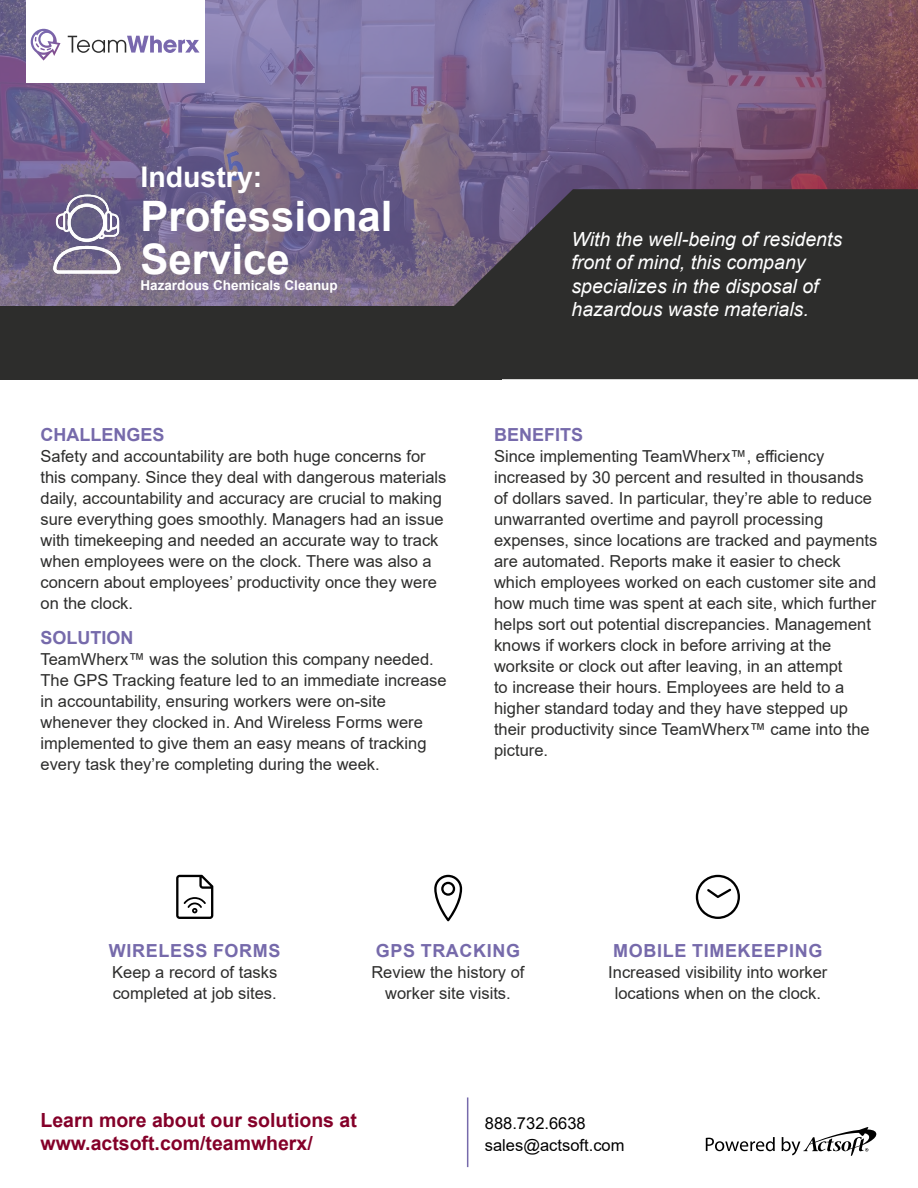
<style>
.page{position:relative;width:918px;height:1188px;background:#fff}
.page>*{position:absolute;margin:0;border:0;box-sizing:border-box;transform-origin:0 0}
.t1{font:700 42px/43.5px "Arial";color:#fff}
.t2{font:700 28.5px "Arial";color:#fff}
.t3{font:italic 19.5px/23.4px "Arial";color:#fff}
.t4{font:700 19.5px/23.4px "Arial";color:#840029}
.t5{font:700 18px "Arial";letter-spacing:.035em;color:#766aab}
.t6{font:700 18px "Arial";color:#766aab}
.t7{font:16.5px/21px "Arial";color:#2d2d2c}
.t8{font:16.5px/22.2px "Arial";color:#000}
.t9{font:700 13.5px "Arial";color:#fff}
</style>
<div class="page">
<hr style="left:467px;top:1097px;width:1px;height:70px;background:#766aab">
<svg style="left:706px;top:1137px;width:69px;height:14px"></svg>
<svg style="left:782px;top:1127px;width:94px;height:29px"></svg>
<svg style="left:0;top:0;width:918px;height:306px;background:#77648a"></svg>
<svg style="left:374px;top:189px;width:544px;height:190px;background:#39363b"></svg>
<div style="left:26px;top:0;width:178px;height:82px;background:#fff"></div>
<svg style="left:176px;top:875px;width:37px;height:44px"></svg>
<svg style="left:434px;top:875px;width:28px;height:46px"></svg>
<svg style="left:696px;top:875px;width:44px;height:44px"></svg>
<img style="left:40px;top:181px;width:92px;height:106px">
<div style="left:0;top:306px;width:502px;height:73px;background:#2d2d2c"></div>
<svg style="left:31px;top:29px;width:30px;height:32px"></svg>
<svg style="left:68px;top:36px;width:132px;height:17px"></svg>
<h2 class="t2" style="left:140px;top:157px;width:123px">Industry:</h2>
<h1 class="t1" style="left:140px;top:194px;width:254px">Professional<br>Service</h1>
<p class="t9" style="left:140px;top:276px;width:199px">Hazardous Chemicals Cleanup</p>
<p class="t6" style="left:40px;top:422px;width:126px">CHALLENGES</p>
<p class="t7" style="left:40px;top:445px;width:407px">Safety and accountability are both huge concerns for this company. Since they deal with dangerous materials daily, accountability and accuracy are crucial to making sure everything goes smoothly. Managers had an issue with timekeeping and needed an accurate way to track when employees were on the clock. There was also a concern about employees’ productivity once they were on the clock.</p>
<p class="t6" style="left:40px;top:625px;width:95px">SOLUTION</p>
<p class="t7" style="left:40px;top:649px;width:408px">TeamWherx™ was the solution this company needed.<br>The GPS Tracking feature led to an immediate increase in accountability, ensuring workers were on-site whenever they clocked in. And Wireless Forms were implemented to give them an easy means of tracking every task they’re completing during the week.</p>
<p class="t3" style="left:572px;top:227px;width:272px">With the well-being of residents front of mind, this company specializes in the disposal of hazardous waste materials.</p>
<p class="t6" style="left:494px;top:422px;width:91px">BENEFITS</p>
<p class="t7" style="left:494px;top:445px;width:385px">Since implementing TeamWherx™, efficiency increased by 30 percent and resulted in thousands of dollars saved. In particular, they’re able to reduce unwarranted overtime and payroll processing expenses, since locations are tracked and payments are automated. Reports make it easier to check which employees worked on each customer site and how much time was spent at each site, which further helps sort out potential discrepancies. Management knows if workers clock in before arriving at the worksite or clock out after leaving, in an attempt<br>to increase their hours. Employees are held to a higher standard today and they have stepped up their productivity since TeamWherx™ came into the picture.</p>
<p class="t5" style="left:109px;top:938px;width:173px">WIRELESS FORMS</p>
<p class="t7" style="left:112px;top:962px;width:167px">Keep a record of tasks completed at job sites.</p>
<p class="t5" style="left:376px;top:938px;width:146px">GPS TRACKING</p>
<p class="t7" style="left:371px;top:962px;width:155px;text-align:center">Review the history of worker site visits.</p>
<p class="t5" style="left:613px;top:938px;width:211px">MOBILE TIMEKEEPING</p>
<p class="t7" style="left:608px;top:962px;width:221px;text-align:center">Increased visibility into worker locations when on the clock.</p>
<p class="t4" style="left:40px;top:1109px;width:318px">Learn more about our solutions at www.actsoft.com/teamwherx/</p>
<p class="t8" style="left:485px;top:1112px;width:141px">888.732.6638 sales@actsoft.com</p>
</div>
